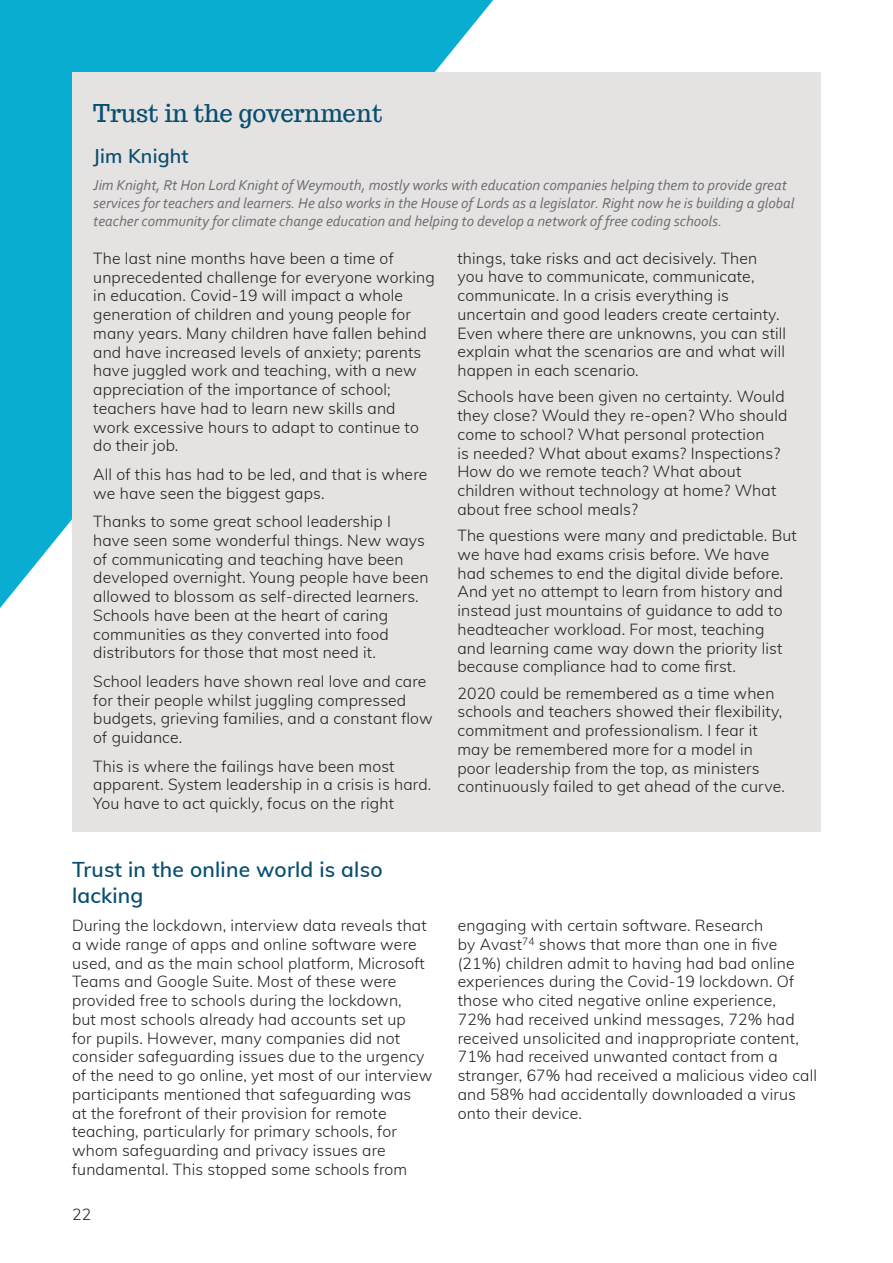
<style>
.page{position:relative;width:893px;height:1263px;background:#fff}
.page>*{position:absolute;margin:0;border:0;box-sizing:border-box;transform-origin:0 0}
.t1{font:24px "Trocchi";color:#084e70}
.t2{font:600 21px/25.2px "Muli";letter-spacing:.01em;color:#084e70}
.t3{font:600 19.5px "Muli";letter-spacing:.01em;color:#084e70}
.t4{font:300 15.75px/18.8px "Muli";letter-spacing:.01em;color:#231f20}
.t5{font:italic 15px/18px "Corbel";color:#6c6d70}
</style>
<div class="page">
<div style="left:0;top:0;width:493px;height:608px;background:#08add1"></div>
<div style="left:72px;top:72px;width:748px;height:759px;background:#e5e3e2"></div>
<h1 class="t1" style="left:93px;top:98px;width:291px">Trust in the government</h1>
<p class="t3" style="left:93px;top:142px;width:97px">Jim Knight</p>
<p class="t5" style="left:93px;top:176px;width:702px">Jim Knight, Rt Hon Lord Knight of Weymouth, mostly works with education companies helping them to provide great services for teachers and learners. He also works in the House of Lords as a legislator. Right now he is building a global teacher community for climate change education and helping to develop a network of free coding schools.</p>
<p class="t4" style="left:93px;top:248px;width:343px">The last nine months have been a time of unprecedented challenge for everyone working in education. Covid-19 will impact a whole generation of children and young people for many years. Many children have fallen behind and have increased levels of anxiety; parents have juggled work and teaching, with a new appreciation of the importance of school; teachers have had to learn new skills and work excessive hours to adapt to continue to do their job.</p>
<p class="t4" style="left:93px;top:464px;width:336px">All of this has had to be led, and that is where we have seen the biggest gaps.</p>
<p class="t4" style="left:93px;top:511px;width:337px">Thanks to some great school leadership I have seen some wonderful things. New ways of communicating and teaching have been developed overnight. Young people have been allowed to blossom as self-directed learners.<br>Schools have been at the heart of caring communities as they converted into food distributors for those that most need it.</p>
<p class="t4" style="left:93px;top:671px;width:341px">School leaders have shown real love and care for their people whilst juggling compressed budgets, grieving families, and a constant flow of guidance.</p>
<p class="t4" style="left:93px;top:756px;width:340px">This is where the failings have been most apparent. System leadership in a crisis is hard.<br>You have to act quickly, focus on the right</p>
<p class="t4" style="left:457px;top:248px;width:330px">things, take risks and act decisively. Then you have to communicate, communicate, communicate. In a crisis everything is uncertain and good leaders create certainty.<br>Even where there are unknowns, you can still explain what the scenarios are and what will happen in each scenario.</p>
<p class="t4" style="left:457px;top:387px;width:331px">Schools have been given no certainty. Would they close? Would they re-open? Who should come to school? What personal protection<br>is needed? What about exams? Inspections?<br>How do we remote teach? What about children without technology at home? What about free school meals?</p>
<p class="t4" style="left:457px;top:525px;width:341px">The questions were many and predictable. But we have had exams crisis before. We have had schemes to end the digital divide before.<br>And yet no attempt to learn from history and instead just mountains of guidance to add to headteacher workload. For most, teaching<br>and learning came way down the priority list because compliance had to come first.</p>
<p class="t4" style="left:457px;top:683px;width:329px">2020 could be remembered as a time when schools and teachers showed their flexibility, commitment and professionalism. I fear it may be remembered more for a model in poor leadership from the top, as ministers continuously failed to get ahead of the curve.</p>
<h2 class="t2" style="left:72px;top:856px;width:312px">Trust in the online world is also lacking</h2>
<p class="t4" style="left:72px;top:915px;width:362px">During the lockdown, interview data reveals that a wide range of apps and online software were used, and as the main school platform, Microsoft Teams and Google Suite. Most of these were provided free to schools during the lockdown,<br>but most schools already had accounts set up<br>for pupils. However, many companies did not consider safeguarding issues due to the urgency of the need to go online, yet most of our interview participants mentioned that safeguarding was<br>at the forefront of their provision for remote teaching, particularly for primary schools, for whom safeguarding and privacy issues are fundamental. This stopped some schools from</p>
<p class="t4" style="left:458px;top:915px;width:361px">engaging with certain software. Research<br>by Avast<sup>74</sup> shows that more than one in five (21%) children admit to having had bad online experiences during the Covid-19 lockdown. Of those who cited negative online experience,<br>72% had received unkind messages, 72% had received unsolicited and inappropriate content, 71% had received unwanted contact from a stranger, 67% had received a malicious video call and 58% had accidentally downloaded a virus onto their device.</p>
<p class="t4" style="left:72px;top:1204px;width:21px">22</p>
</div>
